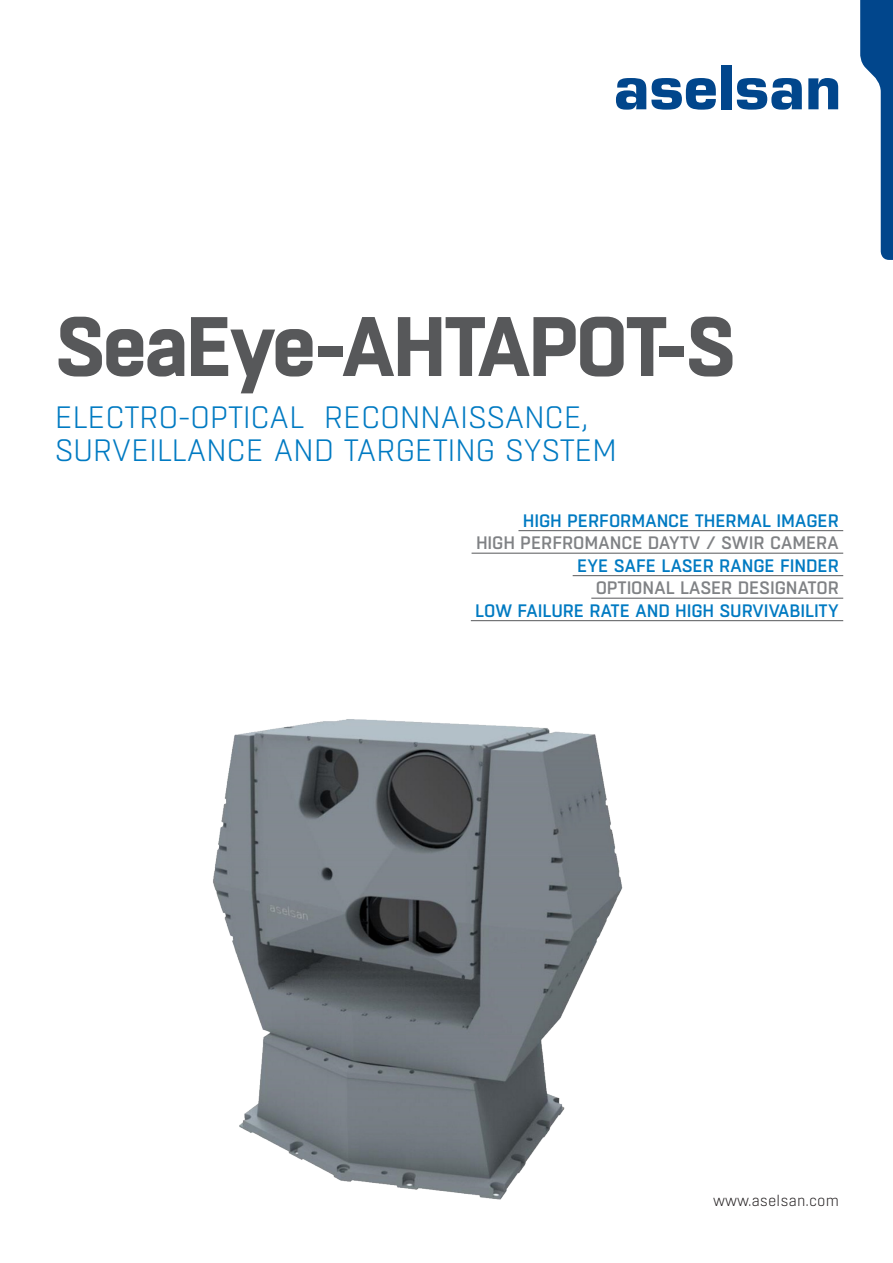
<style>
.page{position:relative;width:893px;height:1263px;background:#fff}
.page>*{position:absolute;margin:0;border:0;box-sizing:border-box;transform-origin:0 0}
.t1{font:700 84px "Boxed";letter-spacing:-.04em;color:#57585a}
.t2{font:300 30.9px/32.8px "Boxed";letter-spacing:-.015em;color:#007ac2}
.t3{font:500 18px "Boxed";letter-spacing:-.01em;color:#007ac2}
.t4{font:500 18px "Boxed";letter-spacing:-.01em;color:#808285}
.t5{font:300 15px "Boxed";color:#231f20}
</style>
<div class="page">
<svg style="left:616px;top:78px;width:100px;height:32px"></svg>
<div style="left:721px;top:65px;width:10px;height:44px;background:#01468c"></div>
<svg style="left:737px;top:78px;width:65px;height:32px"></svg>
<svg style="left:808px;top:78px;width:30px;height:31px"></svg>
<svg style="left:860px;top:0;width:33px;height:260px"></svg>
<hr style="left:518px;top:530px;width:325px;height:1px;background:#57585a">
<hr style="left:472px;top:553px;width:371px;height:1px;background:#57585a">
<hr style="left:573px;top:575px;width:270px;height:1px;background:#57585a">
<hr style="left:591px;top:598px;width:252px;height:1px;background:#57585a">
<hr style="left:471px;top:620px;width:372px;height:1px;background:#57585a">
<img style="left:213px;top:719px;width:410px;height:481px">
<p class="t1" style="left:55px;top:290px;width:683px">SeaEye-AHTAPOT-S</p>
<p class="t2" style="left:55px;top:401px;width:564px">ELECTRO-OPTICAL RECONNAISSANCE,<br>SURVEILLANCE AND TARGETING SYSTEM</p>
<p class="t3" style="left:523px;top:509px;width:318px">HIGH PERFORMANCE THERMAL IMAGER</p>
<p class="t4" style="left:476px;top:531px;width:364px">HIGH PERFROMANCE DAYTV / SWIR CAMERA</p>
<p class="t3" style="left:577px;top:554px;width:263px">EYE SAFE LASER RANGE FINDER</p>
<p class="t4" style="left:596px;top:576px;width:245px">OPTIONAL LASER DESIGNATOR</p>
<p class="t3" style="left:475px;top:599px;width:365px">LOW FAILURE RATE AND HIGH SURVIVABILITY</p>
<p class="t5" style="left:713px;top:1191px;width:127px">www.aselsan.com</p>
</div>
